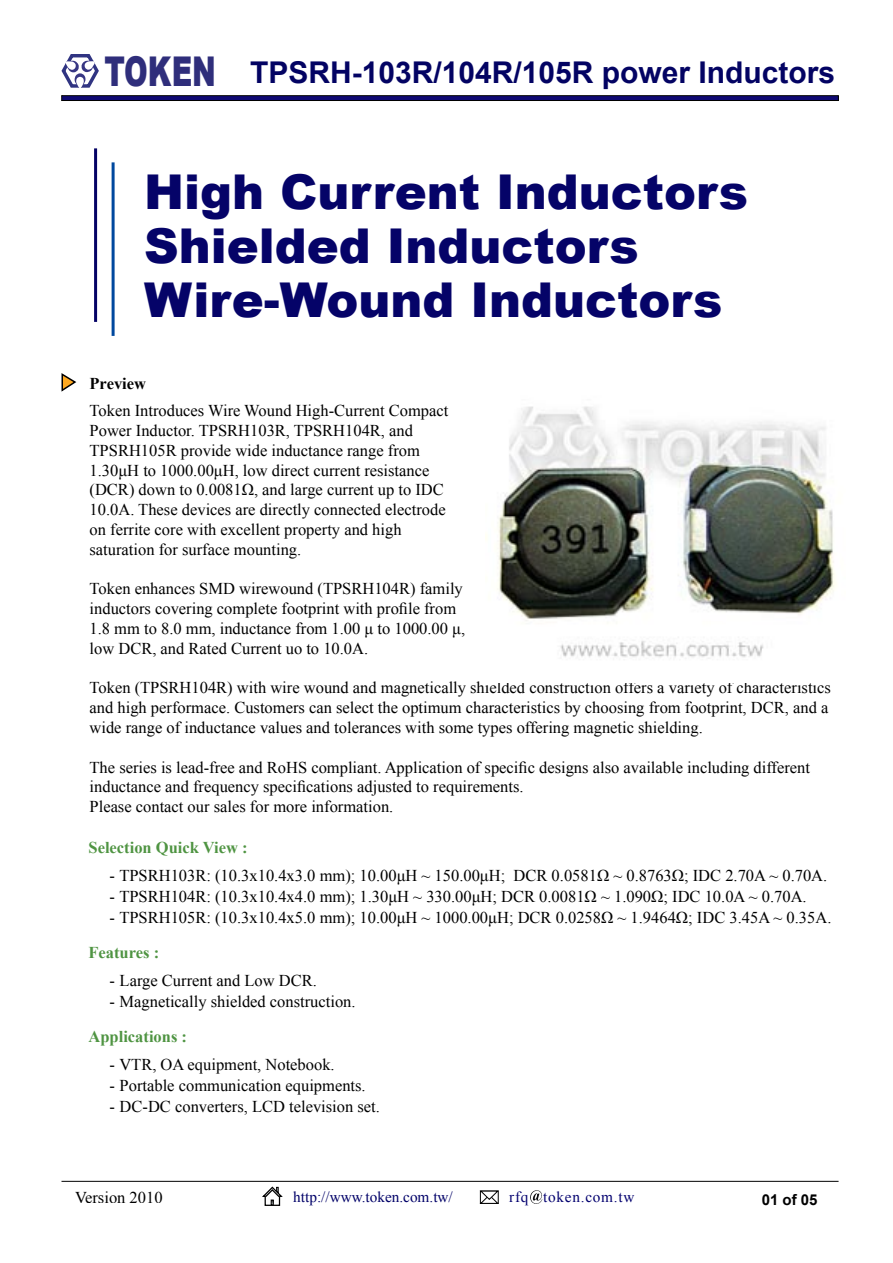
<style>
.page{position:relative;width:893px;height:1263px;background:#fff}
.page>*{position:absolute;margin:0;border:0;box-sizing:border-box;transform-origin:0 0}
.t1{font:900 48px/54px "Arial";color:#050368}
.t2{font:700 30px "Arial";color:#030363}
.t3{font:16.5px/19.8px "Times New Roman";color:#000}
.t4{font:700 16.5px "Times New Roman";color:#4f9442}
.t5{font:700 16.5px "Times New Roman";color:#000}
.t6{font:15.3px "Times New Roman";color:#010068}
.t7{font:15.3px "Times New Roman";letter-spacing:.05em;color:#03016f}
.t8{font:700 15px "Arial";color:#000}
.s1{font-weight:900;font-size:41.1px;color:#2f2e7b}
</style>
<div class="page">
<hr style="left:62px;top:1181px;width:776px;height:1px;background:#000">
<div style="left:265px;top:1196px;width:15px;height:10px;border:1px solid #000"></div>
<svg style="left:262px;top:1186px;width:21px;height:19px"></svg>
<svg style="left:479px;top:1190px;width:20px;height:14px"></svg>
<svg style="left:530px;top:1190px;width:13px;height:14px"></svg>
<hr style="left:62px;top:96px;width:776px;height:4px;background:#0f0973">
<div style="left:62px;top:95px;width:776px;height:6px;border:1px solid #000"></div>
<hr style="left:94px;top:148px;width:3px;height:174px;background:#040265">
<hr style="left:112px;top:162px;width:3px;height:174px;background:#00489e">
<svg style="left:61px;top:54px;width:38px;height:34px"></svg>
<svg style="left:61px;top:373px;width:16px;height:19px"></svg>
<img style="left:485px;top:406px;width:351px;height:253px">
<h2 class="t2" style="left:105px;top:53px;width:732px"><span class="s1">TOKEN</span> TPSRH-103R/104R/105R power Inductors</h2>
<h1 class="t1" style="left:144px;top:163px;width:605px">High Current Inductors<br>Shielded Inductors<br>Wire-Wound Inductors</h1>
<p class="t5" style="left:90px;top:372px;width:58px">Preview</p>
<p class="t3" style="left:90px;top:400px;width:360px">Token Introduces Wire Wound High-Current Compact Power Inductor. TPSRH103R, TPSRH104R, and TPSRH105R provide wide inductance range from 1.30μH to 1000.00μH, low direct current resistance (DCR) down to 0.0081Ω, and large current up to IDC 10.0A. These devices are directly connected electrode on ferrite core with excellent property and high saturation for surface mounting.</p>
<p class="t3" style="left:90px;top:579px;width:377px">Token enhances SMD wirewound (TPSRH104R) family inductors covering complete footprint with profile from 1.8 mm to 8.0 mm, inductance from 1.00 μ to 1000.00 μ, low DCR, and Rated Current uo to 10.0A.</p>
<p class="t3" style="left:90px;top:678px;width:743px">Token (TPSRH104R) with wire wound and magnetically shielded construction offers a variety of characteristics and high performace. Customers can select the optimum characteristics by choosing from footprint, DCR, and a wide range of inductance values and tolerances with some types offering magnetic shielding.</p>
<p class="t3" style="left:90px;top:757px;width:722px">The series is lead-free and RoHS compliant. Application of specific designs also available including different inductance and frequency specifications adjusted to requirements.<br>Please contact our sales for more information.</p>
<p class="t4" style="left:88px;top:836px;width:161px">Selection Quick View :</p>
<p class="t3" style="left:110px;top:865px;width:719px">- TPSRH103R: (10.3x10.4x3.0 mm); 10.00μH ~ 150.00μH; DCR 0.0581Ω ~ 0.8763Ω; IDC 2.70A ~ 0.70A.</p>
<p class="t3" style="left:110px;top:886px;width:699px">- TPSRH104R: (10.3x10.4x4.0 mm); 1.30μH ~ 330.00μH; DCR 0.0081Ω ~ 1.090Ω; IDC 10.0A ~ 0.70A.</p>
<p class="t3" style="left:110px;top:908px;width:723px">- TPSRH105R: (10.3x10.4x5.0 mm); 10.00μH ~ 1000.00μH; DCR 0.0258Ω ~ 1.9464Ω; IDC 3.45A ~ 0.35A.</p>
<p class="t4" style="left:88px;top:941px;width:72px">Features :</p>
<p class="t3" style="left:110px;top:970px;width:209px">- Large Current and Low DCR.</p>
<p class="t3" style="left:110px;top:991px;width:248px">- Magnetically shielded construction.</p>
<p class="t4" style="left:88px;top:1025px;width:100px">Applications :</p>
<p class="t3" style="left:110px;top:1054px;width:227px">- VTR, OA equipment, Notebook.</p>
<p class="t3" style="left:110px;top:1075px;width:258px">- Portable communication equipments.</p>
<p class="t3" style="left:110px;top:1096px;width:272px">- DC-DC converters, LCD television set.</p>
<p class="t3" style="left:75px;top:1187px;width:89px">Version 2010</p>
<p class="t6" style="left:293px;top:1187px;width:161px">http://www.token.com.tw/</p>
<p class="t7" style="left:509px;top:1186px;width:127px">rfq token.com.tw</p>
<p class="t8" style="left:762px;top:1190px;width:57px">01 of 05</p>
</div>
